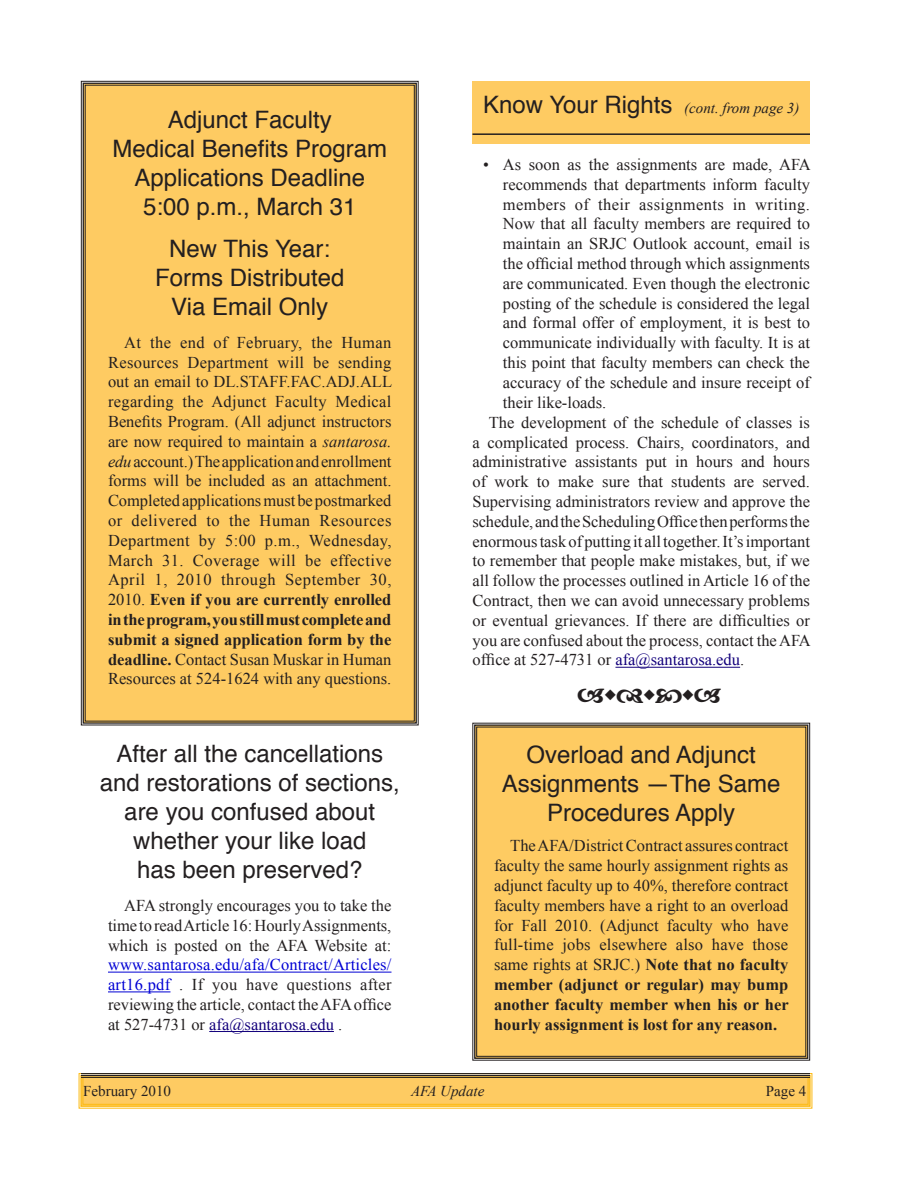
<style>
.page{position:relative;width:918px;height:1188px;background:#fff}
.page>*{position:absolute;margin:0;border:0;box-sizing:border-box;transform-origin:0 0}
.Subhead_2{font:24px/28.8px "Helvetica";color:#231f20;text-align:center}
.Subhead_1{font:24px/28.8px "Helvetica";color:#231f20;text-align:center}
.Indented_Box_11{font:16.5px/19.8px "Times New Roman";color:#231f20;text-align:justify}
.Body_Text_12{font:16.5px/19.8px "Times New Roman";color:#231f20;text-align:justify}
.Bullet_12{font:16.5px/19.8px "Times New Roman";color:#231f20;text-align:justify}
.Headline{font:italic 15px "Times New Roman";color:#231f20}
.Subhead_1-2{font:15px "Times New Roman";color:#231f20}
.Subhead_1-3{font:italic 15px "Times New Roman";color:#231f20}
.s1{font-style:italic}
.s2{font-weight:700}
.s3{color:#0000d4}
.s4{color:#13017c}
.s5{font-family:"Helvetica";font-style:normal;font-size:24px}
</style>
<div class="page">
<svg style="left:78px;top:1073px;width:735px;height:36px;background:#fccc67"></svg>
<div style="left:80px;top:1075px;width:731px;height:32px;border:1px solid #fcba13"></div>
<div style="left:83px;top:1077px;width:725px;height:28px;border:1px solid #fcba13"></div>
<hr style="left:81px;top:1073px;width:729px;height:1px;background:#231f20">
<hr style="left:81px;top:1075px;width:729px;height:1px;background:#231f20">
<hr style="left:81px;top:1077px;width:729px;height:1px;background:#231f20">
<div style="left:472px;top:81px;width:338px;height:63px;background:#fecb62"></div>
<hr style="left:472px;top:133px;width:338px;height:2px;background:#231f20">
<div style="left:81px;top:81px;width:338px;height:645px;background:#fecb62"></div>
<div style="left:472px;top:723px;width:338px;height:338px;background:#fecb62"></div>
<div style="left:474px;top:724px;width:334px;height:335px;border:1px solid #231f20"></div>
<div style="left:476px;top:727px;width:330px;height:330px;border:1px solid #231f20"></div>
<hr style="left:108px;top:972px;width:284px;height:1px;background:#0000d4">
<hr style="left:108px;top:992px;width:62px;height:1px;background:#0000d4">
<hr style="left:209px;top:1031px;width:125px;height:1px;background:#13017c">
<hr style="left:615px;top:667px;width:125px;height:1px;background:#13017c">
<p class="Subhead_2" style="left:112px;top:105px;width:276px">Adjunct Faculty<br>Medical Benefits Program<br>Applications Deadline<br>5:00 p.m., March 31</p>
<p class="Subhead_2" style="left:155px;top:233px;width:191px">New This Year:<br>Forms Distributed<br>Via Email Only</p>
<p class="Indented_Box_11" style="left:108px;top:332px;width:286px;text-indent:16px">At the end of February, the Human Resources Department will be sending out an email to DL.STAFF.FAC.ADJ.ALL regarding the Adjunct Faculty Medical Benefits Program. (All adjunct instructors are now required to maintain a <span class="s1">santarosa. edu</span> account.) The application and enrollment forms will be included as an attachment.<br>Completed applications must be postmarked or delivered to the Human Resources Department by 5:00 p.m., Wednesday, March 31. Coverage will be effective April 1, 2010 through September 30, 2010. <span class="s2">Even if you are currently enrolled in the program, you still must complete and submit a signed application form by the deadline.</span> Contact Susan Muskar in Human Resources at 524-1624 with any questions.</p>
<p class="Subhead_2" style="left:100px;top:739px;width:302px">After all the cancellations and restorations of sections, are you confused about whether your like load<br>has been preserved?</p>
<p class="Indented_Box_11" style="left:108px;top:895px;width:285px;text-indent:16px">AFA strongly encourages you to take the time to read Article 16: Hourly Assignments, which is posted on the AFA Website at: <span class="s3">www.santarosa.edu/afa/Contract/Articles/ art16.pdf</span> . If you have questions after reviewing the article, contact the AFA office at 527-4731 or <span class="s4">afa@santarosa.edu</span> .</p>
<p class="Headline" style="left:483px;top:100px;width:318px"><span class="s5">Know Your Rights</span> (cont. from page 3)</p>
<p class="Bullet_12" style="left:503px;top:154px;width:310px;text-indent:-20px">• As soon as the assignments are made, AFA recommends that departments inform faculty members of their assignments in writing.<br>Now that all faculty members are required to maintain an SRJC Outlook account, email is the official method through which assignments are communicated. Even though the electronic posting of the schedule is considered the legal and formal offer of employment, it is best to communicate individually with faculty. It is at this point that faculty members can check the accuracy of the schedule and insure receipt of their like-loads.</p>
<p class="Body_Text_12" style="left:472px;top:412px;width:340px;text-indent:16px">The development of the schedule of classes is a complicated process. Chairs, coordinators, and administrative assistants put in hours and hours of work to make sure that students are served.<br>Supervising administrators review and approve the schedule, and the Scheduling Office then performs the enormous task of putting it all together. It’s important to remember that people make mistakes, but, if we all follow the processes outlined in Article 16 of the Contract, then we can avoid unnecessary problems or eventual grievances. If there are difficulties or you are confused about the process, contact the AFA office at 527-4731 or <span class="s4">afa@santarosa.edu</span>.</p>
<p class="Subhead_1" style="left:502px;top:740px;width:280px">Overload and Adjunct<br>Assignments —The Same<br>Procedures Apply</p>
<p class="Indented_Box_11" style="left:494px;top:836px;width:296px;text-indent:16px">The AFA/District Contract assures contract faculty the same hourly assignment rights as adjunct faculty up to 40%, therefore contract faculty members have a right to an overload for Fall 2010. (Adjunct faculty who have full-time jobs elsewhere also have those same rights at SRJC.) <span class="s2">Note that no faculty member (adjunct or regular) may bump another faculty member when his or her hourly assignment is lost for any reason.</span></p>
<p class="Subhead_1-2" style="left:83px;top:1082px;width:89px">February 2010</p>
<p class="Subhead_1-3" style="left:411px;top:1082px;width:75px">AFA Update</p>
<p class="Subhead_1-2" style="left:766px;top:1082px;width:42px">Page 4</p>
</div>
